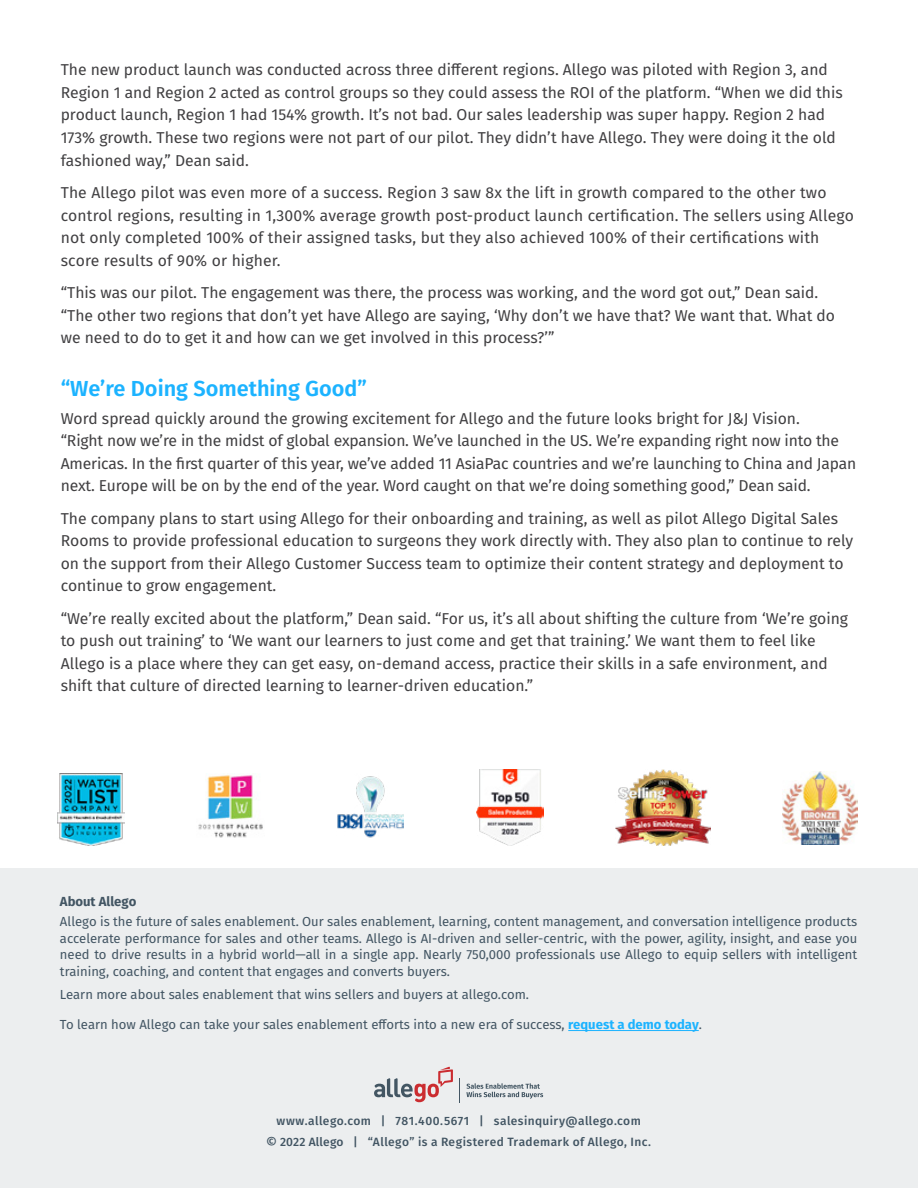
<style>
.page{position:relative;width:918px;height:1188px;background:#fff}
.page>*{position:absolute;margin:0;border:0;box-sizing:border-box;transform-origin:0 0}
.t1{font:600 21.75px "Fira Sans";color:#1cb3ff}
.t2{font:15.75px/22.5px "Fira Sans";color:#414042}
.t3{font:13.2px/16.5px "Fira Sans";color:#425563;text-align:justify}
.t4{font:700 13.2px "Fira Sans";color:#425563}
.t5{font:500 12px "Fira Sans";letter-spacing:.03em;color:#425563}
.s1{font-weight:700;color:#1cb3ff}
.s2{font-size:13.5px}
</style>
<div class="page">
<div style="left:0;top:868px;width:918px;height:320px;background:#eceeef"></div>
<svg style="left:459px;top:1078px;width:1px;height:24px"></svg>
<svg style="left:374px;top:1067px;width:79px;height:35px"></svg>
<svg style="left:466px;top:1083px;width:77px;height:16px"></svg>
<hr style="left:568px;top:1030px;width:131px;height:1px;background:#1cb3ff">
<img style="left:57px;top:773px;width:67px;height:73px">
<img style="left:198px;top:774px;width:65px;height:64px">
<img style="left:337px;top:776px;width:67px;height:62px">
<img style="left:476px;top:769px;width:68px;height:77px">
<img style="left:616px;top:770px;width:94px;height:76px">
<img style="left:783px;top:771px;width:74px;height:73px">
<p class="t2" style="left:61px;top:58px;width:783px">The new product launch was conducted across three different regions. Allego was piloted with Region 3, and Region 1 and Region 2 acted as control groups so they could assess the ROI of the platform. “When we did this product launch, Region 1 had 154% growth. It’s not bad. Our sales leadership was super happy. Region 2 had 173% growth. These two regions were not part of our pilot. They didn’t have Allego. They were doing it the old fashioned way,” Dean said.</p>
<p class="t2" style="left:61px;top:181px;width:795px">The Allego pilot was even more of a success. Region 3 saw 8x the lift in growth compared to the other two control regions, resulting in 1,300% average growth post-product launch certification. The sellers using Allego not only completed 100% of their assigned tasks, but they also achieved 100% of their certifications with score results of 90% or higher.</p>
<p class="t2" style="left:61px;top:281px;width:776px">“This was our pilot. The engagement was there, the process was working, and the word got out,” Dean said. “The other two regions that don’t yet have Allego are saying, ‘Why don’t we have that? We want that. What do we need to do to get it and how can we get involved in this process?’”</p>
<h1 class="t1" style="left:61px;top:371px;width:308px">“We’re Doing Something Good”</h1>
<p class="t2" style="left:61px;top:406px;width:797px">Word spread quickly around the growing excitement for Allego and the future looks bright for J&amp;J Vision.<br>“Right now we’re in the midst of global expansion. We’ve launched in the US. We’re expanding right now into the Americas. In the first quarter of this year, we’ve added 11 AsiaPac countries and we’re launching to China and Japan next. Europe will be on by the end of the year. Word caught on that we’re doing something good,” Dean said.</p>
<p class="t2" style="left:61px;top:506px;width:794px">The company plans to start using Allego for their onboarding and training, as well as pilot Allego Digital Sales Rooms to provide professional education to surgeons they work directly with. They also plan to continue to rely on the support from their Allego Customer Success team to optimize their content strategy and deployment to continue to grow engagement.</p>
<p class="t2" style="left:61px;top:606px;width:789px">“We’re really excited about the platform,” Dean said. “For us, it’s all about shifting the culture from ‘We’re going to push out training’ to ‘We want our learners to just come and get that training.’ We want them to feel like Allego is a place where they can get easy, on-demand access, practice their skills in a safe environment, and shift that culture of directed learning to learner-driven education.”</p>
<p class="t4" style="left:60px;top:891px;width:78px">About Allego</p>
<p class="t3" style="left:60px;top:913px;width:799px">Allego is the future of sales enablement. Our sales enablement, learning, content management, and conversation intelligence products accelerate performance for sales and other teams. Allego is AI-driven and seller-centric, with the power, agility, insight, and ease you need to drive results in a hybrid world—all in a single app. Nearly 750,000 professionals use Allego to equip sellers with intelligent training, coaching, and content that engages and converts buyers.</p>
<p class="t3" style="left:60px;top:986px;width:471px">Learn more about sales enablement that wins sellers and buyers at allego.com.</p>
<p class="t3" style="left:60px;top:1016px;width:643px">To learn how Allego can take your sales enablement efforts into a new era of success, <span class="s1">request a demo today</span>.</p>
<p class="t5" style="left:276px;top:1112px;width:366px">www.allego.com | 781.400.5671 | salesinquiry@allego.com</p>
<p class="t5" style="left:266px;top:1132px;width:387px"><span class="s2">©</span> 2022 Allego | “Allego” is a Registered Trademark of Allego, Inc.</p>
</div>
